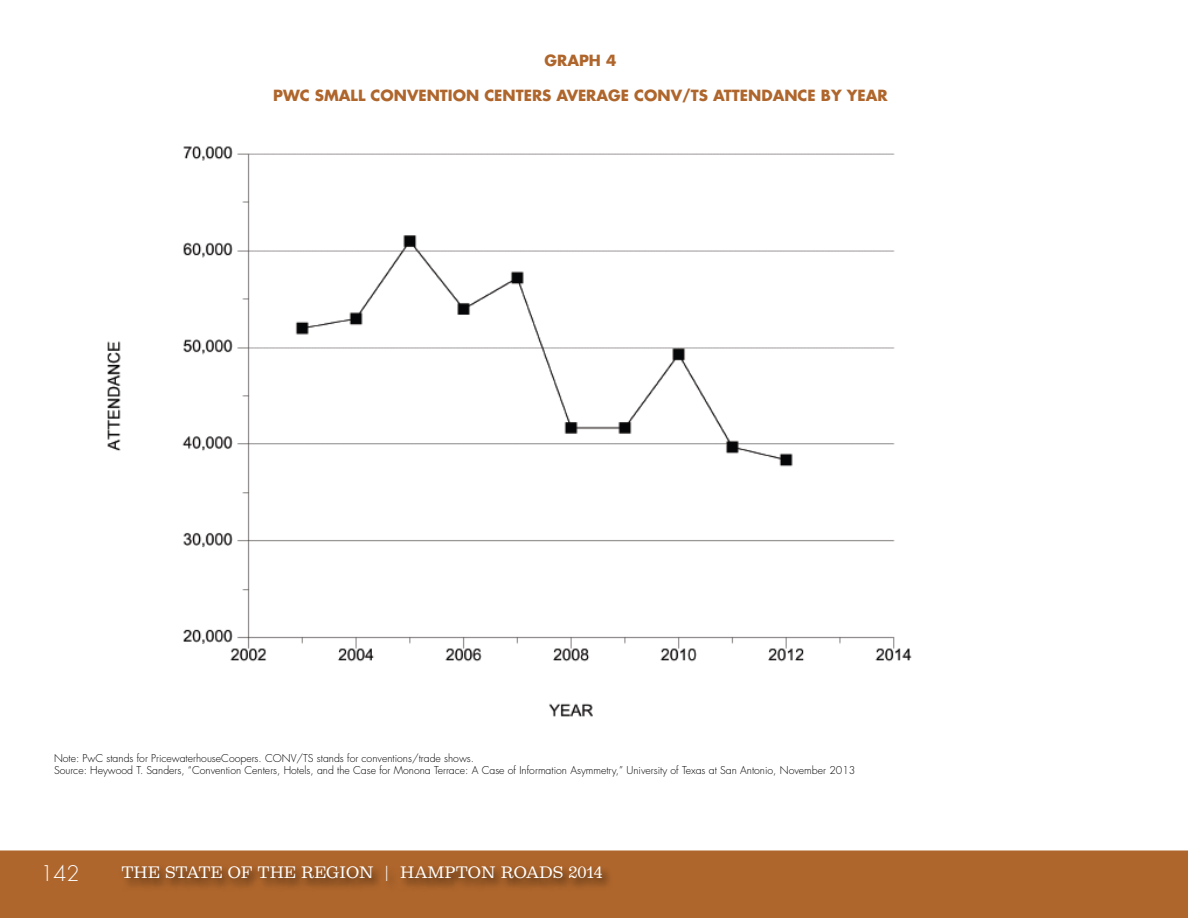
<style>
.page{position:relative;width:1188px;height:918px;background:#fff}
.page>*{position:absolute;margin:0;border:0;box-sizing:border-box;transform-origin:0 0}
.t1{font:300 21px "Futura Std";color:#fff}
.t2{font:700 15px "Futura Std";color:#af662c}
.t3{font:15px "Belizio";color:#fff}
.t4{font:300 10.5px/12px "Futura Std";color:#000}
</style>
<div class="page">
<div style="left:0;top:850px;width:1188px;height:68px;background:#af662c"></div>
<div style="left:119px;top:863px;width:495px;height:30px;background:#000;opacity:.75"></div>
<img style="left:107px;top:146px;width:805px;height:571px">
<h2 class="t2" style="left:545px;top:51px;width:73px">GRAPH 4</h2>
<h2 class="t2" style="left:273px;top:85px;width:616px">PWC SMALL CONVENTION CENTERS AVERAGE CONV/TS ATTENDANCE BY YEAR</h2>
<p class="t4" style="left:54px;top:753px;width:803px">Note: PwC stands for PricewaterhouseCoopers. CONV/TS stands for conventions/trade shows.<br>Source: Heywood T. Sanders, “Convention Centers, Hotels, and the Case for Monona Terrace: A Case of Information Asymmetry,” University of Texas at San Antonio, November 2013</p>
<h1 class="t1" style="left:40px;top:861px;width:41px">142</h1>
<h2 class="t3" style="left:122px;top:864px;width:483px">THE STATE OF THE REGION | HAMPTON ROADS 2014</h2>
</div>
